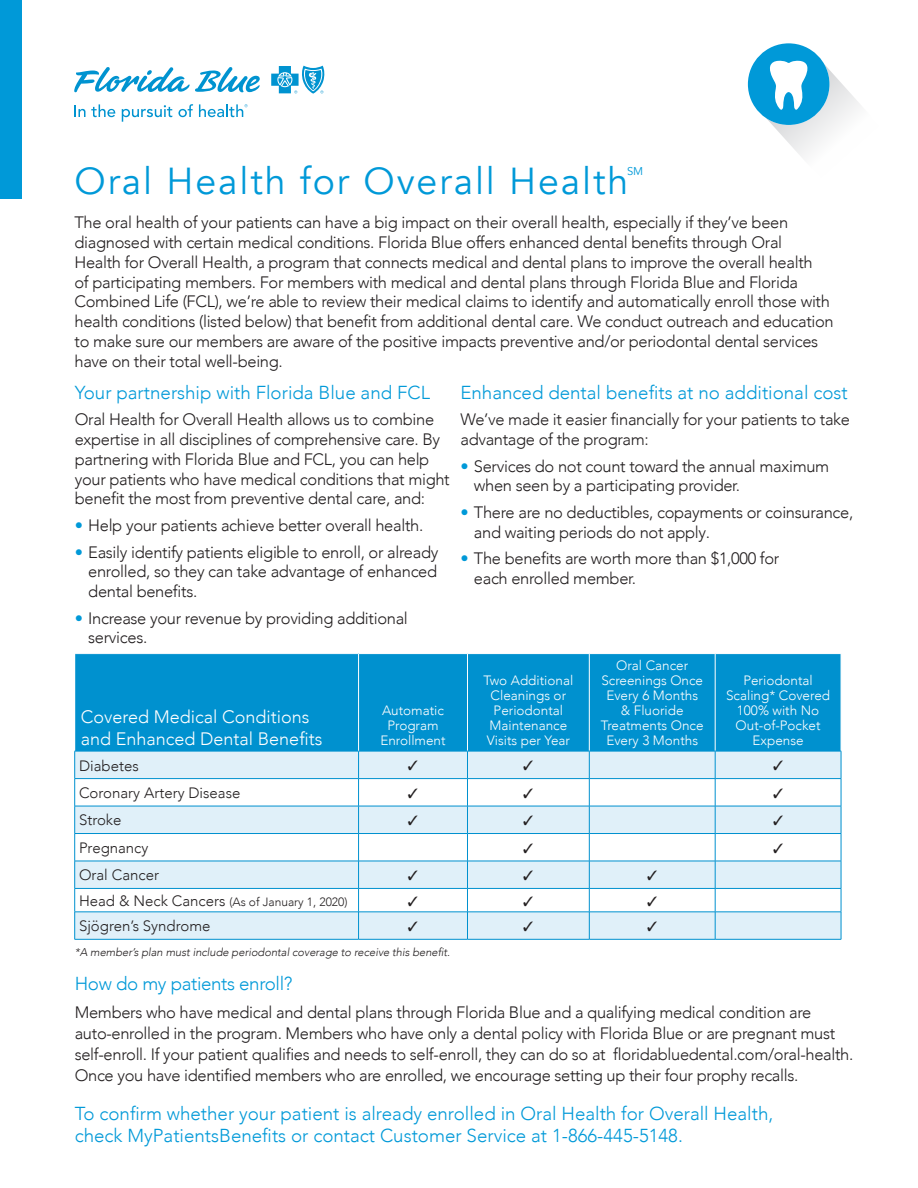
<style>
.page{position:relative;width:918px;height:1188px;background:#fff}
.page>*{position:absolute;margin:0;border:0;box-sizing:border-box;transform-origin:0 0}
.t1{font:37.5px "Avenir LT Com";letter-spacing:.05em;color:#0099d8}
.Checks{font:300 18.75px/22.5px "Avenir LT Com";color:#0099d8}
.Checks-2{font:300 18.75px "Avenir LT Com";letter-spacing:-.02em;color:#0099d8}
.Subhead{font:300 18px "Avenir LT Com";color:#fff}
.Checks-3{font:300 16.5px/19.8px "Avenir LT Com";letter-spacing:-.02em;color:#231f20}
.t2{font:300 15px "Avenir LT Com";color:#231f20}
.t3{font:300 13.5px/15px "Avenir LT Com";color:#fff;text-align:center}
.t4{font:300 12px "Avenir LT Com";color:#231f20}
.t5{font:italic 300 11.25px "Avenir LT Com";letter-spacing:-.005em;color:#231f20}
.t6{font:11.25px "Avenir LT Com";color:#0099d8}
.s1{color:#0099d8}
.s2{font-size:15px}
</style>
<div class="page">
<svg style="left:748px;top:43px;width:112px;height:114px"></svg>
<svg style="left:74px;top:105px;width:11px;height:12px"></svg>
<svg style="left:91px;top:104px;width:24px;height:13px"></svg>
<svg style="left:122px;top:105px;width:50px;height:17px"></svg>
<svg style="left:178px;top:104px;width:15px;height:13px"></svg>
<svg style="left:74px;top:67px;width:186px;height:26px"></svg>
<svg style="left:271px;top:66px;width:53px;height:28px"></svg>
<svg style="left:199px;top:104px;width:49px;height:13px"></svg>
<div style="left:0;top:0;width:22px;height:198px;background:#0099d8"></div>
<div style="left:75px;top:654px;width:284px;height:97px;background:#0091cf"></div>
<div style="left:359px;top:654px;width:482px;height:97px;background:#0091cf"></div>
<div style="left:75px;top:752px;width:766px;height:187px;background:#e0f0f9"></div>
<svg style="left:75px;top:779px;width:766px;height:133px"></svg>
<hr style="left:467px;top:654px;width:1px;height:97px;background:#fff">
<hr style="left:589px;top:654px;width:1px;height:97px;background:#fff">
<hr style="left:715px;top:654px;width:1px;height:97px;background:#fff">
<hr style="left:75px;top:778px;width:284px;height:1px;background:#0091cf">
<hr style="left:359px;top:751px;width:108px;height:1px;background:#0091cf">
<hr style="left:359px;top:778px;width:108px;height:1px;background:#0091cf">
<hr style="left:467px;top:751px;width:122px;height:1px;background:#0091cf">
<hr style="left:467px;top:778px;width:122px;height:1px;background:#0091cf">
<hr style="left:589px;top:751px;width:126px;height:1px;background:#0091cf">
<hr style="left:589px;top:778px;width:126px;height:1px;background:#0091cf">
<hr style="left:715px;top:751px;width:126px;height:1px;background:#0091cf">
<hr style="left:715px;top:778px;width:126px;height:1px;background:#0091cf">
<hr style="left:75px;top:806px;width:284px;height:1px;background:#0091cf">
<hr style="left:359px;top:806px;width:108px;height:1px;background:#0091cf">
<hr style="left:467px;top:806px;width:122px;height:1px;background:#0091cf">
<hr style="left:589px;top:806px;width:126px;height:1px;background:#0091cf">
<hr style="left:715px;top:806px;width:126px;height:1px;background:#0091cf">
<hr style="left:75px;top:833px;width:284px;height:1px;background:#0091cf">
<hr style="left:75px;top:912px;width:284px;height:1px;background:#0091cf">
<hr style="left:75px;top:939px;width:284px;height:1px;background:#0091cf">
<hr style="left:359px;top:833px;width:108px;height:1px;background:#0091cf">
<hr style="left:359px;top:912px;width:108px;height:1px;background:#0091cf">
<hr style="left:359px;top:939px;width:108px;height:1px;background:#0091cf">
<hr style="left:467px;top:833px;width:122px;height:1px;background:#0091cf">
<hr style="left:467px;top:912px;width:122px;height:1px;background:#0091cf">
<hr style="left:467px;top:939px;width:122px;height:1px;background:#0091cf">
<hr style="left:589px;top:833px;width:126px;height:1px;background:#0091cf">
<hr style="left:589px;top:912px;width:126px;height:1px;background:#0091cf">
<hr style="left:589px;top:939px;width:126px;height:1px;background:#0091cf">
<hr style="left:715px;top:833px;width:126px;height:1px;background:#0091cf">
<hr style="left:715px;top:912px;width:126px;height:1px;background:#0091cf">
<hr style="left:715px;top:939px;width:126px;height:1px;background:#0091cf">
<hr style="left:75px;top:861px;width:284px;height:1px;background:#0091cf">
<svg style="left:74px;top:751px;width:1px;height:188px"></svg>
<hr style="left:75px;top:888px;width:284px;height:1px;background:#0091cf">
<hr style="left:359px;top:861px;width:108px;height:1px;background:#0091cf">
<svg style="left:358px;top:752px;width:1px;height:187px"></svg>
<hr style="left:359px;top:888px;width:108px;height:1px;background:#0091cf">
<hr style="left:467px;top:861px;width:122px;height:1px;background:#0091cf">
<svg style="left:467px;top:751px;width:1px;height:188px"></svg>
<hr style="left:467px;top:888px;width:122px;height:1px;background:#0091cf">
<hr style="left:589px;top:861px;width:126px;height:1px;background:#0091cf">
<svg style="left:589px;top:751px;width:1px;height:188px"></svg>
<hr style="left:589px;top:888px;width:126px;height:1px;background:#0091cf">
<hr style="left:715px;top:861px;width:126px;height:1px;background:#0091cf">
<svg style="left:715px;top:751px;width:1px;height:188px"></svg>
<svg style="left:841px;top:751px;width:1px;height:188px"></svg>
<hr style="left:715px;top:888px;width:126px;height:1px;background:#0091cf">
<hr style="left:358px;top:654px;width:1px;height:97px;background:#fff">
<hr style="left:75px;top:751px;width:284px;height:1px;background:#0091cf">
<svg style="left:408px;top:761px;width:10px;height:10px"></svg>
<svg style="left:524px;top:761px;width:9px;height:10px"></svg>
<svg style="left:773px;top:761px;width:10px;height:10px"></svg>
<svg style="left:408px;top:788px;width:10px;height:10px"></svg>
<svg style="left:524px;top:788px;width:9px;height:10px"></svg>
<svg style="left:773px;top:788px;width:10px;height:10px"></svg>
<svg style="left:408px;top:816px;width:10px;height:9px"></svg>
<svg style="left:524px;top:816px;width:9px;height:9px"></svg>
<svg style="left:773px;top:816px;width:10px;height:9px"></svg>
<svg style="left:524px;top:843px;width:9px;height:10px"></svg>
<svg style="left:773px;top:843px;width:10px;height:10px"></svg>
<svg style="left:408px;top:871px;width:10px;height:9px"></svg>
<svg style="left:524px;top:871px;width:9px;height:9px"></svg>
<svg style="left:648px;top:871px;width:9px;height:9px"></svg>
<svg style="left:408px;top:896px;width:10px;height:10px"></svg>
<svg style="left:524px;top:896px;width:9px;height:10px"></svg>
<svg style="left:648px;top:896px;width:9px;height:10px"></svg>
<svg style="left:408px;top:922px;width:10px;height:9px"></svg>
<svg style="left:524px;top:922px;width:9px;height:9px"></svg>
<svg style="left:648px;top:922px;width:9px;height:9px"></svg>
<p class="t1" style="left:75px;top:159px;width:555px">Oral Health for Overall Health</p>
<p class="t6" style="left:627px;top:165px;width:17px">SM</p>
<p class="Checks-3" style="left:75px;top:213px;width:761px">The oral health of your patients can have a big impact on their overall health, especially if they’ve been diagnosed with certain medical conditions. Florida Blue offers enhanced dental benefits through Oral<br>Health for Overall Health, a program that connects medical and dental plans to improve the overall health<br>of participating members. For members with medical and dental plans through Florida Blue and Florida Combined Life (FCL), we’re able to review their medical claims to identify and automatically enroll those with health conditions (listed below) that benefit from additional dental care. We conduct outreach and education to make sure our members are aware of the positive impacts preventive and/or periodontal dental services have on their total well-being.</p>
<p class="Checks" style="left:75px;top:381px;width:357px">Your partnership with Florida Blue and FCL</p>
<p class="Checks-3" style="left:75px;top:410px;width:377px">Oral Health for Overall Health allows us to combine expertise in all disciplines of comprehensive care. By partnering with Florida Blue and FCL, you can help your patients who have medical conditions that might benefit the most from preventive dental care, and:</p>
<p class="Checks-3" style="left:75px;top:515px;width:350px"><span class="s1">•</span> Help your patients achieve better overall health.</p>
<p class="Checks-3" style="left:88px;top:542px;width:352px;text-align:justify;text-indent:-14px"><span class="s1">•</span> Easily identify patients eligible to enroll, or already enrolled, so they can take advantage of enhanced dental benefits.</p>
<p class="Checks-3" style="left:88px;top:608px;width:321px;text-indent:-14px"><span class="s1">•</span> Increase your revenue by providing additional services.</p>
<p class="Subhead" style="left:81px;top:707px;width:230px">Covered Medical Conditions</p>
<p class="Subhead" style="left:81px;top:728px;width:243px">and Enhanced Dental Benefits</p>
<p class="t3" style="left:380px;top:703px;width:67px">Automatic<br>Program<br>Enrollment</p>
<p class="t2" style="left:79px;top:756px;width:61px">Diabetes</p>
<p class="t2" style="left:79px;top:784px;width:163px">Coronary Artery Disease</p>
<p class="t2" style="left:79px;top:811px;width:44px">Stroke</p>
<p class="t2" style="left:79px;top:839px;width:71px">Pregnancy</p>
<p class="t2" style="left:79px;top:866px;width:82px">Oral Cancer</p>
<p class="t4" style="left:79px;top:895px;width:270px"><span class="s2">Head &amp; Neck Cancers</span> (As of January 1, 2020)</p>
<p class="t2" style="left:79px;top:917px;width:133px">Sjögren’s Syndrome</p>
<p class="t5" style="left:75px;top:946px;width:377px">*A member’s plan must include periodontal coverage to receive this benefit.</p>
<p class="Checks" style="left:460px;top:381px;width:389px">Enhanced dental benefits at no additional cost</p>
<p class="Checks-3" style="left:460px;top:410px;width:391px">We’ve made it easier financially for your patients to take advantage of the program:</p>
<p class="Checks-3" style="left:474px;top:456px;width:357px;text-indent:-14px"><span class="s1">•</span> Services do not count toward the annual maximum when seen by a participating provider.</p>
<p class="Checks-3" style="left:474px;top:502px;width:381px;text-indent:-14px"><span class="s1">•</span> There are no deductibles, copayments or coinsurance, and waiting periods do not apply.</p>
<p class="Checks-3" style="left:474px;top:549px;width:307px;text-indent:-14px"><span class="s1">•</span> The benefits are worth more than $1,000 for each enrolled member.</p>
<p class="t3" style="left:484px;top:673px;width:91px">Two Additional<br>Cleanings or<br>Periodontal<br>Maintenance<br>Visits per Year</p>
<p class="t3" style="left:601px;top:658px;width:104px">Oral Cancer<br>Screenings Once<br>Every 6 Months &amp; Fluoride<br>Treatments Once<br>Every 3 Months</p>
<p class="t3" style="left:726px;top:673px;width:106px">Periodontal<br>Scaling* Covered<br>100% with No<br>Out-of-Pocket<br>Expense</p>
<p class="Checks-2" style="left:75px;top:972px;width:219px">How do my patients enroll?</p>
<p class="Checks-3" style="left:75px;top:1001px;width:780px;line-height:21px">Members who have medical and dental plans through Florida Blue and a qualifying medical condition are auto-enrolled in the program. Members who have only a dental policy with Florida Blue or are pregnant must self-enroll. If your patient qualifies and needs to self-enroll, they can do so at floridabluedental.com/oral-health.<br>Once you have identified members who are enrolled, we encourage setting up their four prophy recalls.</p>
<p class="Checks" style="left:75px;top:1102px;width:700px">To confirm whether your patient is already enrolled in Oral Health for Overall Health, check MyPatientsBenefits or contact Customer Service at 1-866-445-5148.</p>
</div>
